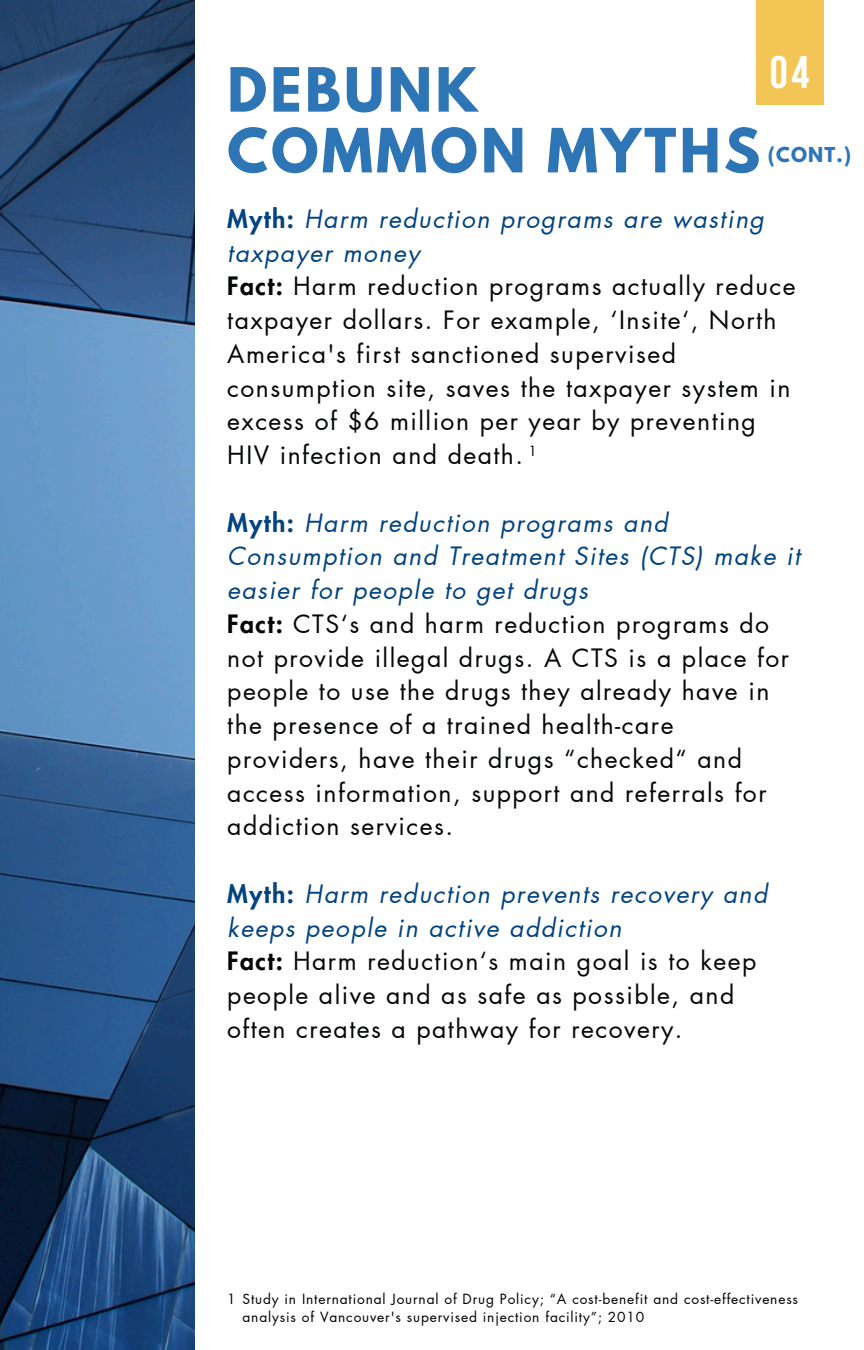
<style>
.page{position:relative;width:864px;height:1350px;background:#fff}
.page>*{position:absolute;margin:0;border:0;box-sizing:border-box;transform-origin:0 0}
.t1{font:700 54px/60.8px "League Spartan";letter-spacing:.06em;color:#2e75b6}
.t2{font:700 45.45px "Bebas Neue";color:#fff}
.t3{font:24.75px/33.8px "Futura LT Pro";letter-spacing:.06em;color:#050608}
.t4{font:700 18.22px "League Spartan";color:#2e75b6}
.t5{font:13.72px/18.2px "Futura LT Pro";letter-spacing:.06em;color:#000}
.s1{font-weight:800;color:#024380}
.s2{font-style:italic;color:#024380}
.s3{font-weight:800}
</style>
<div class="page">
<img style="left:0;top:0;width:194px;height:1350px">
<div style="left:756px;top:0;width:67px;height:105px;background:#f3c555"></div>
<h2 class="t1" style="left:227px;top:66px;width:534px">DEBUNK<br>COMMON MYTHS</h2>
<h2 class="t2" style="left:770px;top:54px;width:41px">04</h2>
<h2 class="t4" style="left:768px;top:146px;width:85px">(CONT.)</h2>
<p class="t3" style="left:227px;top:203px;width:570px"><span class="s1">Myth:</span> <span class="s2">Harm reduction programs are wasting taxpayer money<br></span><span class="s3">Fact:</span> Harm reduction programs actually reduce taxpayer dollars. For example, ‘Insite‘, North America's first sanctioned supervised consumption site, saves the taxpayer system in excess of $6 million per year by preventing HIV infection and death.</p>
<p class="t5" style="left:529px;top:443px;width:10px">1</p>
<h1 class="t3" style="left:227px;top:507px;width:574px"><span class="s1">Myth:</span> <span class="s2">Harm reduction programs and Consumption and Treatment Sites (CTS) make it easier for people to get drugs<br></span><span class="s3">Fact:</span> CTS‘s and harm reduction programs do not provide illegal drugs. A CTS is a place for people to use the drugs they already have in the presence of a trained health-care providers, have their drugs “checked“ and access information, support and referrals for addiction services.</h1>
<h3 class="t3" style="left:227px;top:878px;width:542px"><span class="s1">Myth:</span> <span class="s2">Harm reduction prevents recovery and keeps people in active addiction<br></span><span class="s3">Fact:</span> Harm reduction‘s main goal is to keep people alive and as safe as possible, and often creates a pathway for recovery.</h3>
<p class="t5" style="left:227px;top:1290px;width:10px">1</p>
<p class="t5" style="left:243px;top:1290px;width:557px">Study in International Journal of Drug Policy; “A cost-benefit and cost-effectiveness analysis of Vancouver's supervised injection facility”; 2010</p>
</div>
